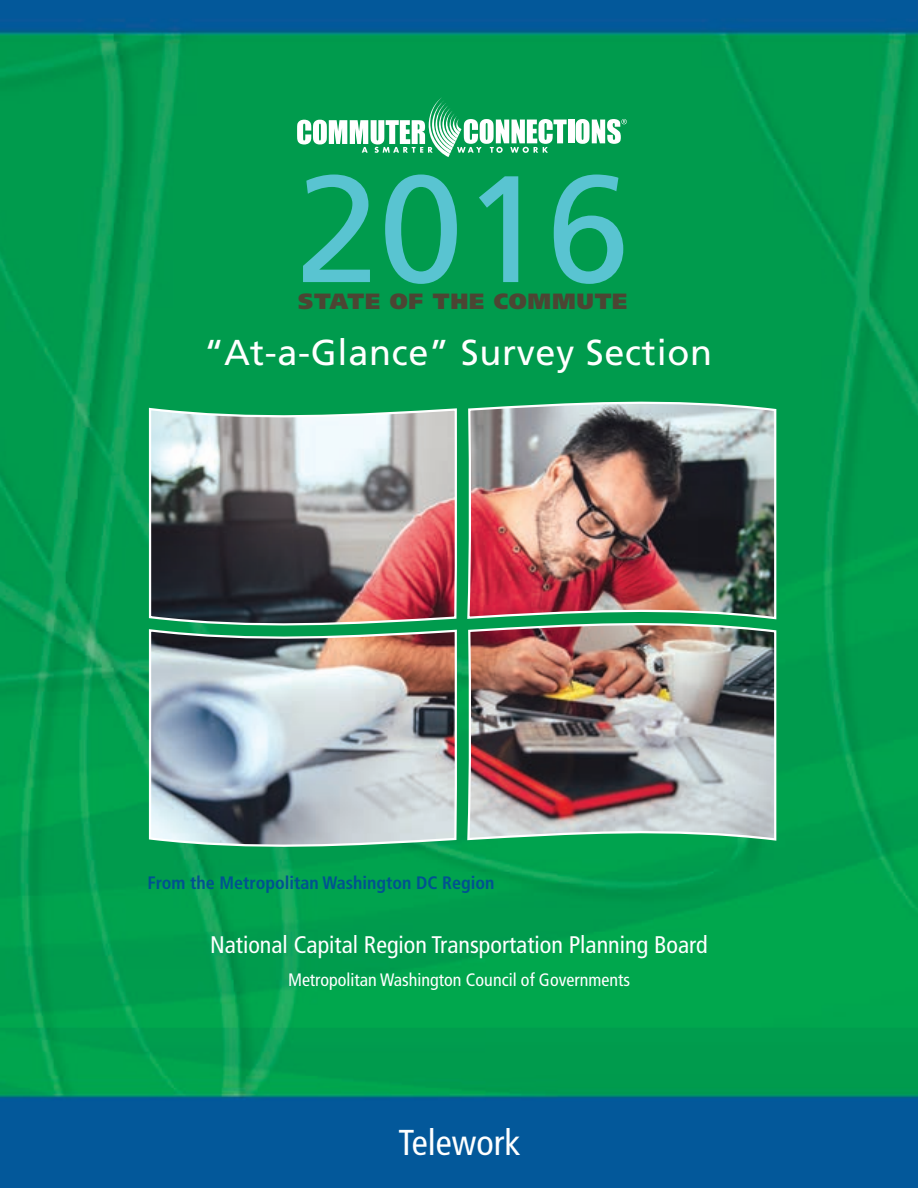
<style>
.page{position:relative;width:918px;height:1188px;background:#fff}
.page>*{position:absolute;margin:0;border:0;box-sizing:border-box;transform-origin:0 0}
.t1{font:151.5px "Frutiger";color:#59c4d1}
.t2{font:36px "Frutiger";letter-spacing:.02em;color:#fff}
.t3{font:condensed 36px "Frutiger";color:#fff}
.t4{font:condensed 24px "Frutiger";color:#fff}
.t5{font:900 22.05px "Frutiger";letter-spacing:.035em;color:#4c4533}
.t6{font:condensed 18px "Frutiger";color:#fff}
.t7{font:700 condensed 18px "Frutiger";color:#015290}
</style>
<div class="page">
<img style="left:0;top:0;width:918px;height:1188px">
<div style="left:568px;top:120px;width:6px;height:23px;background:#fff"></div>
<svg style="left:297px;top:97px;width:270px;height:60px"></svg>
<svg style="left:576px;top:119px;width:51px;height:25px"></svg>
<img style="left:148px;top:398px;width:630px;height:453px">
<h1 class="t1" style="left:295px;top:140px;width:336px">2016</h1>
<p class="t5" style="left:298px;top:287px;width:331px">STATE OF THE COMMUTE</p>
<h2 class="t2" style="left:204px;top:331px;width:510px">“At-a-Glance” Survey Section</h2>
<p class="t7" style="left:147px;top:872px;width:349px">From the Metropolitan Washington DC Region</p>
<p class="t4" style="left:210px;top:930px;width:499px">National Capital Region Transportation Planning Board</p>
<p class="t6" style="left:288px;top:969px;width:344px">Metropolitan Washington Council of Governments</p>
<h2 class="t3" style="left:399px;top:1121px;width:123px">Telework</h2>
</div>
